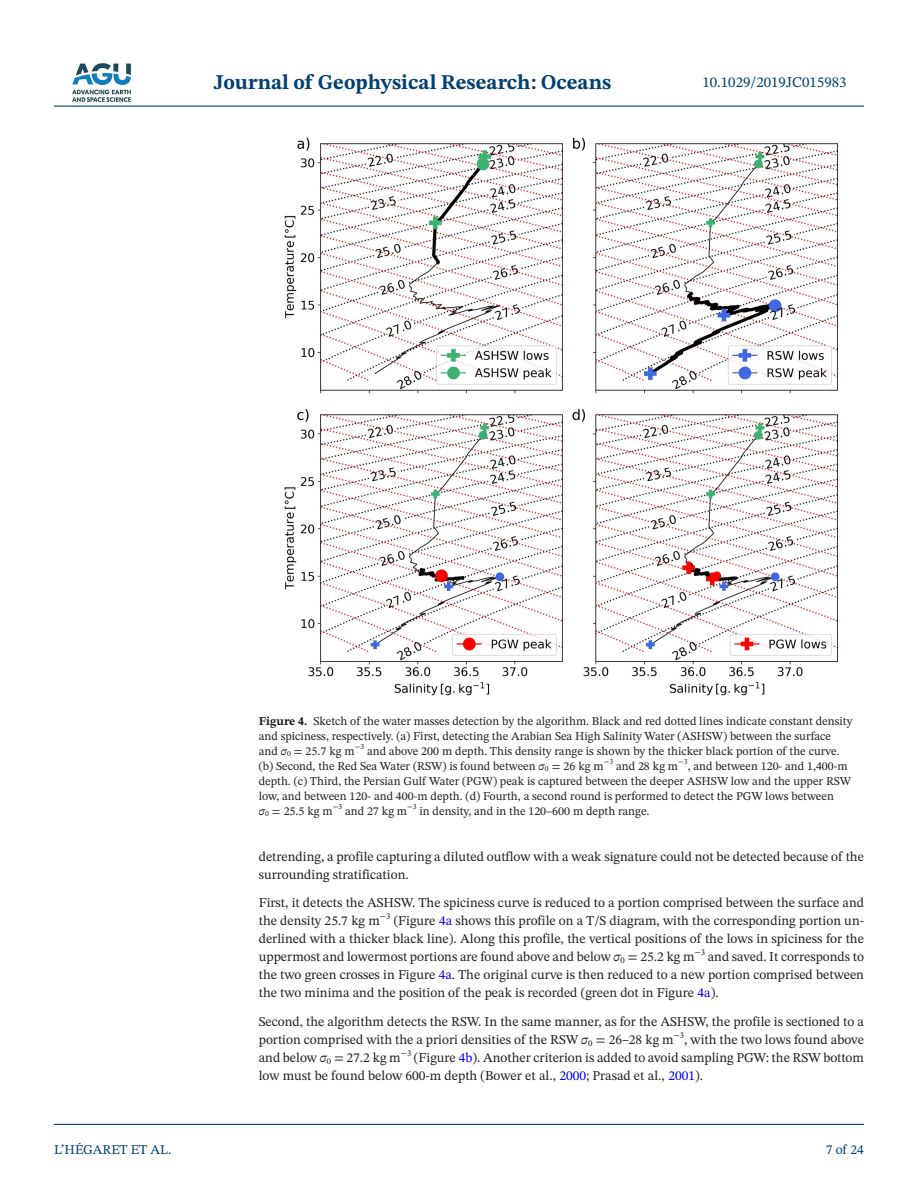
<style>
.page{position:relative;width:918px;height:1188px;background:#fff}
.page>*{position:absolute;margin:0;border:0;box-sizing:border-box;transform-origin:0 0}
.t1{font:700 21px "STIX Two Text";color:#004073}
.t2{font:15px "STIX Two Text";color:#004073}
.t3{font:13.5px/18px "STIX Two Text";color:#231f20;text-align:justify}
.t4{font:13.5px "STIX Two Text";color:#004073}
.t5{font:12px/15px "STIX Two Text";color:#231f20}
.t6{font:8.7px "STIX Two Text";color:#231f20}
.t7{font:7.8px "STIX Two Text";color:#231f20}
.s1{font-weight:700}
.s2{font-style:italic}
.s3{color:#00f}
</style>
<div class="page">
<hr style="left:54px;top:106px;width:810px;height:1px;background:#004073">
<hr style="left:54px;top:1124px;width:810px;height:1px;background:#004073">
<img style="left:72px;top:63px;width:59px;height:39px">
<img style="left:284px;top:137px;width:554px;height:559px">
<h1 class="t1" style="left:214px;top:67px;width:399px">Journal of Geophysical Research: Oceans</h1>
<p class="t2" style="left:702px;top:72px;width:146px">10.1029/2019JC015983</p>
<p class="t4" style="left:54px;top:1140px;width:119px">L’HÉGARET ET AL.</p>
<p class="t5" style="left:259px;top:713px;width:595px"><span class="s1">Figure 4.</span> Sketch of the water masses detection by the algorithm. Black and red dotted lines indicate constant density and spiciness, respectively. (a) First, detecting the Arabian Sea High Salinity Water (ASHSW) between the surface and <span class="s2">σ</span><sub>0</sub> = 25.7 kg m<sup>−3</sup> and above 200 m depth. This density range is shown by the thicker black portion of the curve. (b) Second, the Red Sea Water (RSW) is found between <span class="s2">σ</span><sub>0</sub> = 26 kg m<sup>−3</sup> and 28 kg m<sup>−3</sup>, and between 120- and 1,400-m depth. (c) Third, the Persian Gulf Water (PGW) peak is captured between the deeper ASHSW low and the upper RSW low, and between 120- and 400-m depth. (d) Fourth, a second round is performed to detect the PGW lows between<br><span class="s2">σ</span><sub>0</sub> = 25.5 kg m</p>
<p class="t7" style="left:333px;top:801px;width:11px">−3</p>
<p class="t5" style="left:345px;top:803px;width:64px">and 27 kg m</p>
<p class="t7" style="left:407px;top:801px;width:11px">−3</p>
<p class="t5" style="left:420px;top:803px;width:232px">in density, and in the 120–600 m depth range.</p>
<p class="t3" style="left:259px;top:847px;width:607px">detrending, a profile capturing a diluted outflow with a weak signature could not be detected because of the surrounding stratification.</p>
<p class="t3" style="left:259px;top:894px;width:607px">First, it detects the ASHSW. The spiciness curve is reduced to a portion comprised between the surface and the density 25.7 kg m<sup>−3</sup> (Figure <span class="s3">4a</span> shows this profile on a T/S diagram, with the corresponding portion un&shy;derlined with a thicker black line). Along this profile, the vertical positions of the lows in spiciness for the uppermost and lowermost portions are found above and below <span class="s2">σ</span><sub>0</sub> = 25.2 kg m</p>
<p class="t6" style="left:695px;top:946px;width:12px">−3</p>
<p class="t3" style="left:259px;top:948px;width:607px;text-indent:449px">and saved. It corresponds to the two green crosses in Figure <span class="s3">4a</span>. The original curve is then reduced to a new portion comprised between the two minima and the position of the peak is recorded (green dot in Figure <span class="s3">4a</span>).</p>
<p class="t3" style="left:259px;top:1012px;width:607px">Second, the algorithm detects the RSW. In the same manner, as for the ASHSW, the profile is sectioned to a portion comprised with the a priori densities of the RSW <span class="s2">σ</span><sub>0</sub> = 26–28 kg m<sup>−3</sup>, with the two lows found above and below <span class="s2">σ</span><sub>0</sub> = 27.2 kg m<sup>−3</sup> (Figure <span class="s3">4b</span>). Another criterion is added to avoid sampling PGW: the RSW bottom low must be found below 600-m depth (Bower et al., <span class="s3">2000</span>; Prasad et al., <span class="s3">2001</span>).</p>
<p class="t4" style="left:826px;top:1140px;width:40px">7 of 24</p>
</div>
